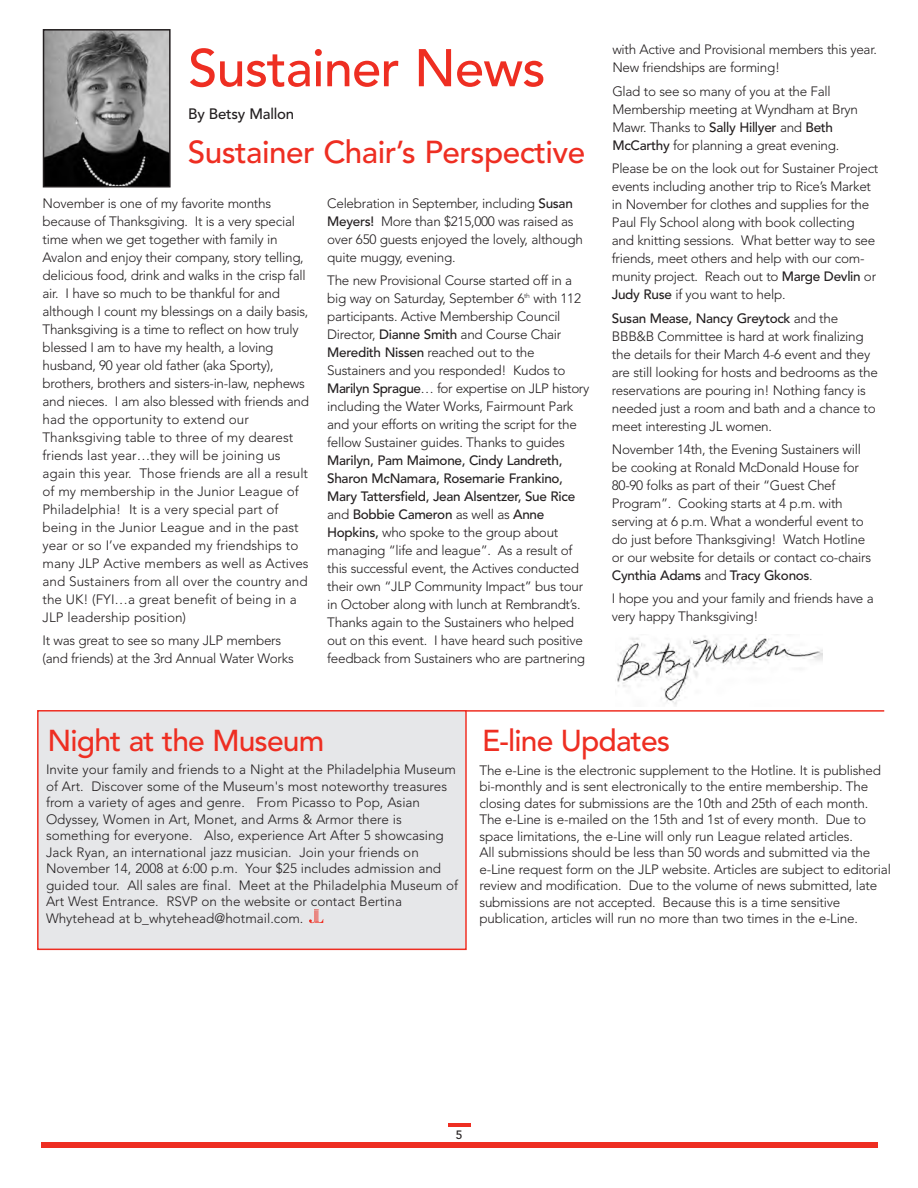
<style>
.page{position:relative;width:918px;height:1188px;background:#fff}
.page>*{position:absolute;margin:0;border:0;box-sizing:border-box;transform-origin:0 0}
.t1{font:500 52.5px "Avenir";letter-spacing:-.015em;color:#ee2e22}
.t2{font:500 31.5px "Avenir";letter-spacing:-.015em;color:#ee2e22}
.t3{font:500 30px "Avenir";letter-spacing:-.03em;color:#ee2e22}
.t4{font:500 15px "Avenir";letter-spacing:-.015em;color:#231f20}
.t5{font:300 13.5px/18px "Avenir";letter-spacing:-.02em;color:#231f20}
.t6{font:300 13.5px/16.5px "Avenir";color:#231f20}
.t7{font:500 12px "Avenir";color:#231f20}
.s1{font-weight:500}
</style>
<div class="page">
<div style="left:39px;top:712px;width:426px;height:237px;background:#e6e7e9"></div>
<div style="left:37px;top:710px;width:430px;height:240px;border:2px solid #ee2e22"></div>
<div style="left:41px;top:1142px;width:837px;height:6px;background:#ee2e22"></div>
<hr style="left:448px;top:1123px;width:22px;height:4px;background:#ee2e22">
<img style="left:46px;top:32px;width:122px;height:152px">
<div style="left:43px;top:29px;width:128px;height:158px;border:2px solid #231f20"></div>
<img style="left:617px;top:635px;width:205px;height:70px">
<svg style="left:309px;top:910px;width:14px;height:13px"></svg>
<hr style="left:465px;top:710px;width:419px;height:2px;background:#ee2e22">
<h1 class="t1" style="left:188px;top:47px;width:359px">Sustainer News</h1>
<p class="t4" style="left:188px;top:108px;width:107px">By Betsy Mallon</p>
<h2 class="t2" style="left:188px;top:139px;width:399px">Sustainer Chair’s Perspective</h2>
<p class="t5" style="left:43px;top:195px;width:268px">November is one of my favorite months because of Thanksgiving. It is a very special time when we get together with family in Avalon and enjoy their company, story telling, delicious food, drink and walks in the crisp fall air. I have so much to be thankful for and although I count my blessings on a daily basis, Thanksgiving is a time to reflect on how truly blessed I am to have my health, a loving husband, 90 year old father (aka Sporty), brothers, brothers and sisters-in-law, nephews and nieces. I am also blessed with friends and had the opportunity to extend our Thanksgiving table to three of my dearest friends last year…they will be joining us again this year. Those friends are all a result of my membership in the Junior League of Philadelphia! It is a very special part of being in the Junior League and in the past year or so I’ve expanded my friendships to many JLP Active members as well as Actives and Sustainers from all over the country and the UK! (FYI…a great benefit of being in a JLP leadership position)</p>
<p class="t5" style="left:43px;top:633px;width:253px">It was great to see so many JLP members (and friends) at the 3rd Annual Water Works</p>
<p class="t5" style="left:327px;top:195px;width:257px">Celebration in September, including <span class="s1">Susan Meyers!</span> More than $215,000 was raised as over 650 guests enjoyed the lovely, although quite muggy, evening.</p>
<p class="t5" style="left:327px;top:273px;width:264px">The new Provisional Course started off in a big way on Saturday, September 6<sup>th</sup> with 112 participants. Active Membership Council Director, <span class="s1">Dianne Smith</span> and Course Chair <span class="s1">Meredith Nissen</span> reached out to the Sustainers and you responded! Kudos to <span class="s1">Marilyn Sprague</span>… for expertise on JLP history including the Water Works, Fairmount Park and your efforts on writing the script for the fellow Sustainer guides. Thanks to guides</p>
<p class="t5" style="left:327px;top:453px;width:259px"><span class="s1">Marilyn, Pam Maimone, Cindy Landreth, Sharon McNamara, Rosemarie Frankino, Mary Tattersfield, Jean Alsentzer, Sue Rice </span>and <span class="s1">Bobbie Cameron</span> as well as <span class="s1">Anne Hopkins,</span> who spoke to the group about managing “life and league”. As a result of this successful event, the Actives conducted their own “JLP Community Impact” bus tour in October along with lunch at Rembrandt’s.<br>Thanks again to the Sustainers who helped out on this event. I have heard such positive feedback from Sustainers who are partnering</p>
<p class="t5" style="left:612px;top:42px;width:266px">with Active and Provisional members this year.<br>New friendships are forming!</p>
<p class="t5" style="left:612px;top:83px;width:247px">Glad to see so many of you at the Fall Membership meeting at Wyndham at Bryn Mawr. Thanks to <span class="s1">Sally Hillyer</span> and <span class="s1">Beth McCarthy</span> for planning a great evening.</p>
<p class="t5" style="left:612px;top:161px;width:268px">Please be on the look out for Sustainer Project events including another trip to Rice’s Market in November for clothes and supplies for the Paul Fly School along with book collecting and knitting sessions. What better way to see friends, meet others and help with our com&shy;munity project. Reach out to <span class="s1">Marge Devlin</span> or <span class="s1">Judy Ruse</span> if you want to help.</p>
<p class="t5" style="left:612px;top:310px;width:267px"><span class="s1">Susan Mease, Nancy Greytock</span> and the BBB&amp;B Committee is hard at work finalizing the details for their March 4-6 event and they are still looking for hosts and bedrooms as the reservations are pouring in! Nothing fancy is needed just a room and bath and a chance to meet interesting JL women.</p>
<p class="t5" style="left:612px;top:442px;width:261px">November 14th, the Evening Sustainers will be cooking at Ronald McDonald House for 80-90 folks as part of their “Guest Chef Program”. Cooking starts at 4 p.m. with serving at 6 p.m. What a wonderful event to do just before Thanksgiving! Watch Hotline or our website for details or contact co-chairs <span class="s1">Cynthia Adams</span> and <span class="s1">Tracy Gkonos</span>.</p>
<p class="t5" style="left:612px;top:591px;width:263px">I hope you and your family and friends have a very happy Thanksgiving!</p>
<h3 class="t3" style="left:48px;top:728px;width:278px">Night at the Museum</h3>
<h3 class="t3" style="left:482px;top:728px;width:190px">E-line Updates</h3>
<p class="t6" style="left:46px;top:762px;width:414px">Invite your family and friends to a Night at the Philadelphia Museum of Art. Discover some of the Museum's most noteworthy treasures from a variety of ages and genre. From Picasso to Pop, Asian Odyssey, Women in Art, Monet, and Arms &amp; Armor there is something for everyone. Also, experience Art After 5 showcasing Jack Ryan, an international jazz musician. Join your friends on November 14, 2008 at 6:00 p.m. Your $25 includes admission and guided tour. All sales are final. Meet at the Philadelphia Museum of Art West Entrance. RSVP on the website or contact Bertina Whytehead at b_whytehead@hotmail.com.</p>
<p class="t5" style="left:479px;top:763px;width:413px;line-height:16.5px">The e-Line is the electronic supplement to the Hotline. It is published bi-monthly and is sent electronically to the entire membership. The closing dates for submissions are the 10th and 25th of each month.<br>The e-Line is e-mailed on the 15th and 1st of every month. Due to space limitations, the e-Line will only run League related articles.<br>All submissions should be less than 50 words and submitted via the e-Line request form on the JLP website. Articles are subject to editorial review and modification. Due to the volume of news submitted, late submissions are not accepted. Because this is a time sensitive publication, articles will run no more than two times in the e-Line.</p>
<p class="t7" style="left:456px;top:1130px;width:8px">5</p>
</div>
